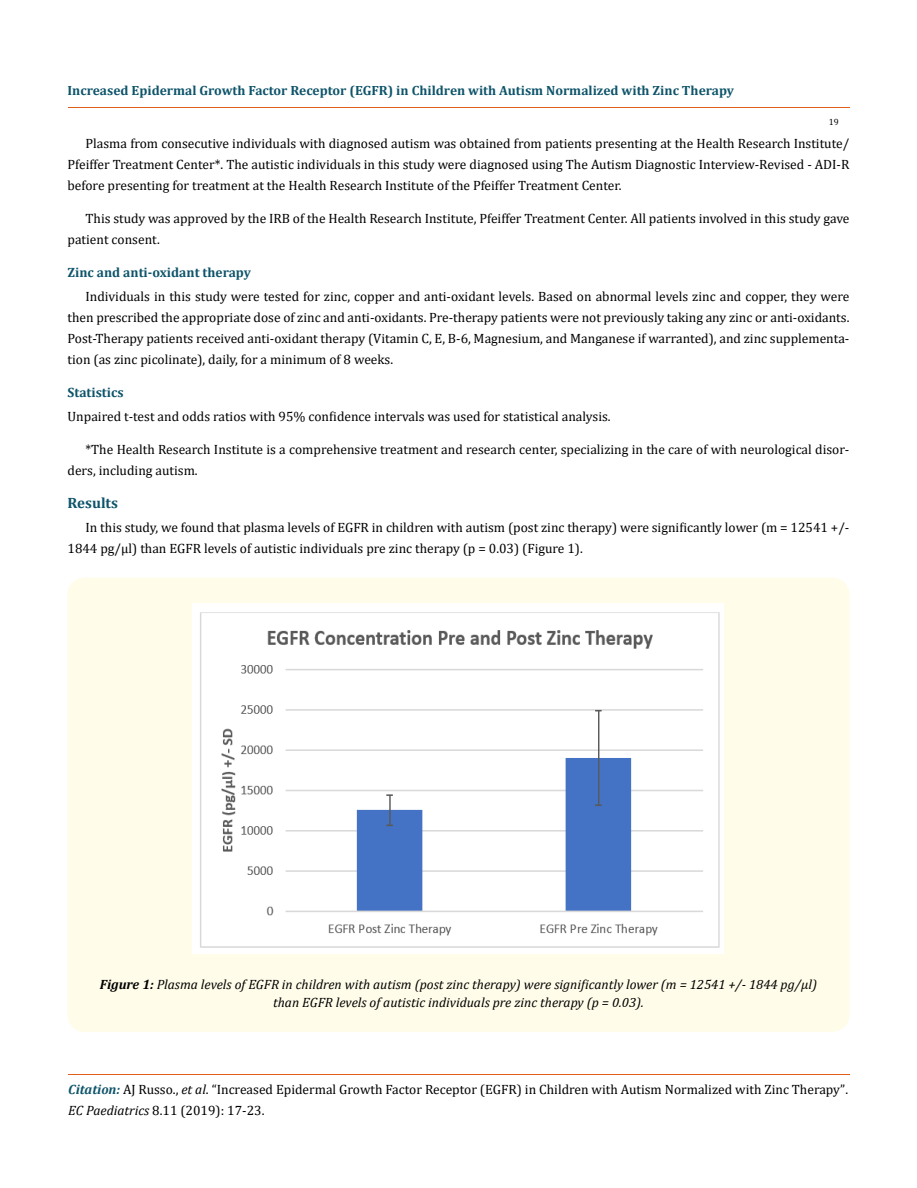
<style>
.page{position:relative;width:917px;height:1188px;background:#fff}
.page>*{position:absolute;margin:0;border:0;box-sizing:border-box;transform-origin:0 0}
.t1{font:700 15px "Cambria";color:#0e546a}
.t2{font:13.5px/21px "Cambria";color:#000}
.t3{font:italic 13.5px/18px "Cambria";color:#000;text-align:center}
.t4{font:700 13.5px "Cambria";color:#0e546a}
.t5{font:700 13.35px "Cambria";color:#0e546a}
.t6{font:9px "Cambria";color:#000}
.s1{font-weight:700}
.s2{font-weight:700;font-style:italic;color:#0e546a}
.s3{font-style:italic}
.s4{font-size:13.35px}
</style>
<div class="page">
<hr style="left:68px;top:108px;width:781px;height:1px;background:#e05d1a">
<hr style="left:68px;top:1074px;width:781px;height:1px;background:#e05d1a">
<div style="left:67px;top:578px;width:782px;height:454px;background:#fffde9;border-radius:18px"></div>
<img style="left:192px;top:604px;width:531px;height:349px">
<p class="t5" style="left:68px;top:81px;width:668px">Increased Epidermal Growth Factor Receptor (EGFR) in Children with Autism Normalized with Zinc Therapy</p>
<p class="t6" style="left:828px;top:116px;width:11px">19</p>
<p class="t2" style="left:68px;top:133px;width:783px;text-align:justify;text-indent:18px">Plasma from consecutive individuals with diagnosed autism was obtained from patients presenting at the Health Research Institute/ Pfeiffer Treatment Center*. The autistic individuals in this study were diagnosed using The Autism Diagnostic Interview-Revised - ADI-R before presenting for treatment at the Health Research Institute of the Pfeiffer Treatment Center.</p>
<p class="t2" style="left:68px;top:208px;width:783px;text-indent:18px">This study was approved by the IRB of the Health Research Institute, Pfeiffer Treatment Center. All patients involved in this study gave patient consent.</p>
<p class="t4" style="left:68px;top:263px;width:185px">Zinc and anti-oxidant therapy</p>
<p class="t2" style="left:68px;top:286px;width:783px;text-align:justify;text-indent:18px">Individuals in this study were tested for zinc, copper and anti-oxidant levels. Based on abnormal levels zinc and copper, they were then prescribed the appropriate dose of zinc and anti-oxidants. Pre-therapy patients were not previously taking any zinc or anti-oxidants.<br>Post-Therapy patients received anti-oxidant therapy (Vitamin C, E, B-6, Magnesium, and Manganese if warranted), and zinc supplementa&shy;tion (as zinc picolinate), daily, for a minimum of 8 weeks.</p>
<p class="t4" style="left:68px;top:383px;width:58px">Statistics</p>
<p class="t2" style="left:68px;top:406px;width:544px">Unpaired t-test and odds ratios with 95% confidence intervals was used for statistical analysis.</p>
<p class="t2" style="left:68px;top:439px;width:783px;text-indent:18px">*The Health Research Institute is a comprehensive treatment and research center, specializing in the care of with neurological disor&shy;ders, including autism.</p>
<p class="t1" style="left:68px;top:493px;width:52px">Results</p>
<p class="t2" style="left:68px;top:517px;width:783px;text-indent:18px">In this study, we found that plasma levels of EGFR in children with autism (post zinc therapy) were significantly lower (m = 12541 +/-<br>1844 pg/µl) than EGFR levels of autistic individuals pre zinc therapy (p = 0.03) (Figure 1).</p>
<p class="t3" style="left:100px;top:975px;width:719px"><span class="s1">Figure 1:</span> Plasma levels of EGFR in children with autism (post zinc therapy) were significantly lower (m = 12541 +/- 1844 pg/µl) than EGFR levels of autistic individuals pre zinc therapy (p = 0.03).</p>
<p class="t2" style="left:68px;top:1079px;width:781px"><span class="s2">Citation:</span> AJ Russo., <span class="s3">et al</span>. “Increased Epidermal Growth Factor Receptor (EGFR) in Children with Autism Normalized with Zinc Therapy”<span class="s4">.<br></span><span class="s3">EC Paediatrics</span> 8.11 (2019): 17-23.</p>
</div>
